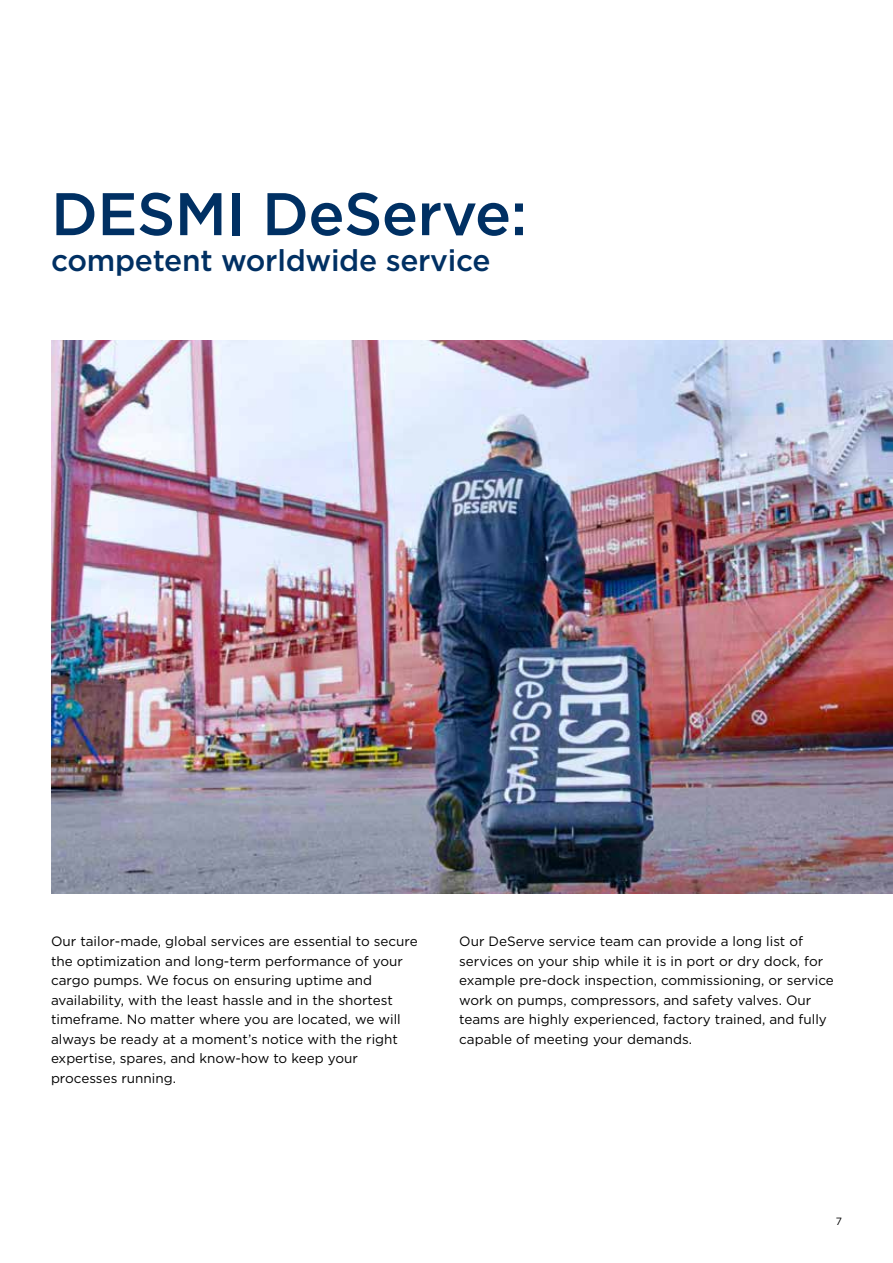
<style>
.page{position:relative;width:893px;height:1263px;background:#fff}
.page>*{position:absolute;margin:0;border:0;box-sizing:border-box;transform-origin:0 0}
.t1{font:500 60px "Gotham";letter-spacing:-.01em;color:#003063}
.t2{font:500 30px "Gotham";letter-spacing:-.01em;color:#003063}
.t3{font:13.5px/19.5px "Gotham";color:#000}
.t4{font:10.5px "Gotham";color:#000}
</style>
<div class="page">
<img style="left:51px;top:340px;width:842px;height:553px">
<h1 class="t1" style="left:51px;top:175px;width:478px">DESMI DeServe:</h1>
<h2 class="t2" style="left:51px;top:241px;width:441px">competent worldwide service</h2>
<p class="t3" style="left:51px;top:931px;width:368px">Our tailor-made, global services are essential to secure the optimization and long-term performance of your cargo pumps. We focus on ensuring uptime and availability, with the least hassle and in the shortest timeframe. No matter where you are located, we will always be ready at a moment’s notice with the right expertise, spares, and know-how to keep your processes running.</p>
<p class="t3" style="left:459px;top:931px;width:376px">Our DeServe service team can provide a long list of services on your ship while it is in port or dry dock, for example pre-dock inspection, commissioning, or service work on pumps, compressors, and safety valves. Our teams are highly experienced, factory trained, and fully capable of meeting your demands.</p>
<p class="t4" style="left:836px;top:1214px;width:8px">7</p>
</div>
